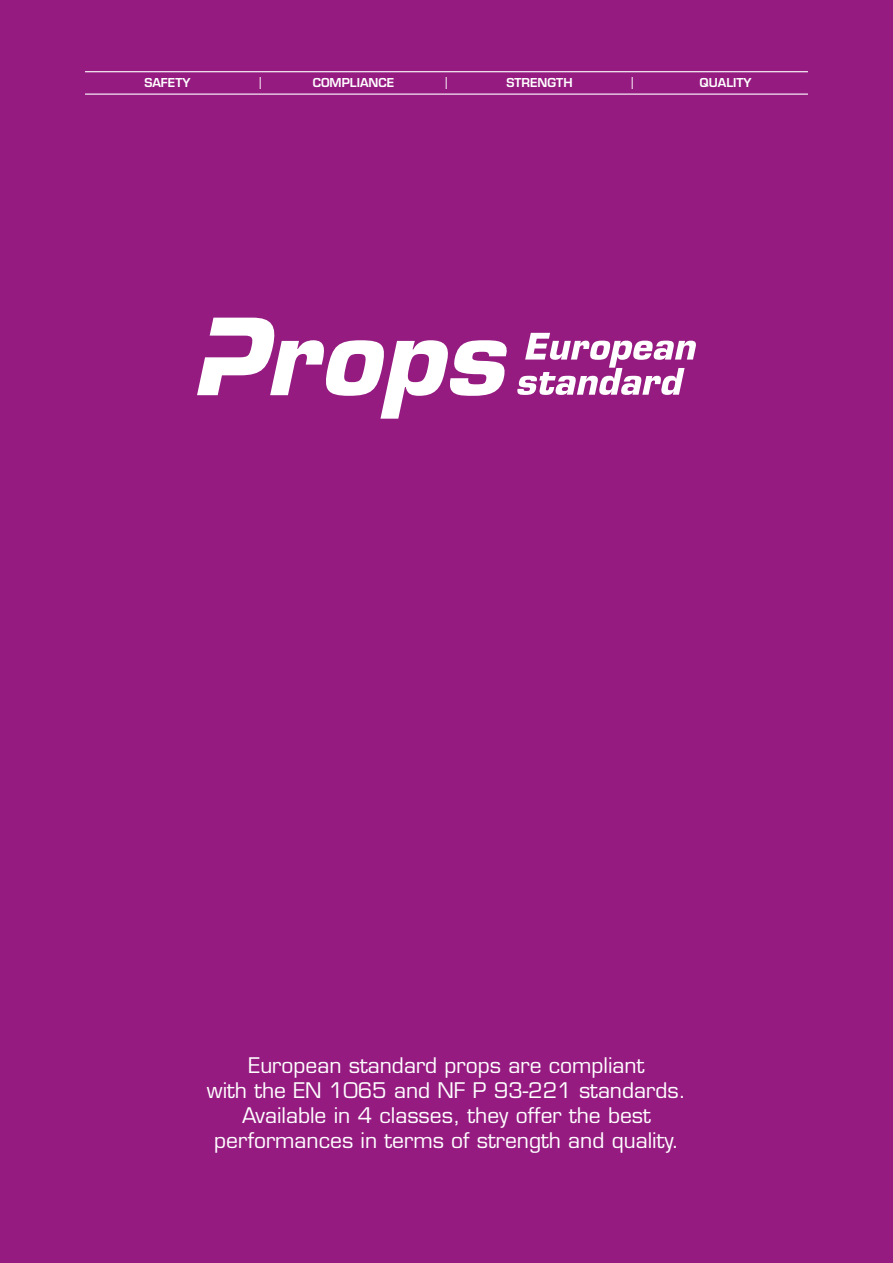
<style>
.page{position:relative;width:893px;height:1263px;background:#951b81}
.page>*{position:absolute;margin:0;border:0;box-sizing:border-box;transform-origin:0 0}
.t1{font:21px/25.2px "Eurostile LT Std";color:#fff;text-align:center}
.t2{font:600 12px "Eurostile LT Std";color:#fff}
.t3{font:12px "Eurostile LT Std";color:#fff}
</style>
<div class="page">
<svg style="left:197px;top:318px;width:310px;height:101px"></svg>
<svg style="left:517px;top:333px;width:179px;height:62px"></svg>
<hr style="left:85px;top:71px;width:723px;height:1px;background:#fff">
<hr style="left:85px;top:94px;width:723px;height:1px;background:#fff">
<p class="t2" style="left:144px;top:75px;width:48px">SAFETY</p>
<p class="t3" style="left:259px;top:74px;width:5px">|</p>
<p class="t2" style="left:313px;top:75px;width:83px">COMPLIANCE</p>
<p class="t3" style="left:445px;top:74px;width:5px">|</p>
<p class="t2" style="left:506px;top:75px;width:68px">STRENGTH</p>
<p class="t3" style="left:631px;top:74px;width:5px">|</p>
<p class="t2" style="left:700px;top:75px;width:53px">QUALITY</p>
<p class="t1" style="left:207px;top:1052px;width:481px">European standard props are compliant<br>with the EN 1065 and NF P 93-221 standards.<br>Available in 4 classes, they offer the best performances in terms of strength and quality.</p>
</div>
